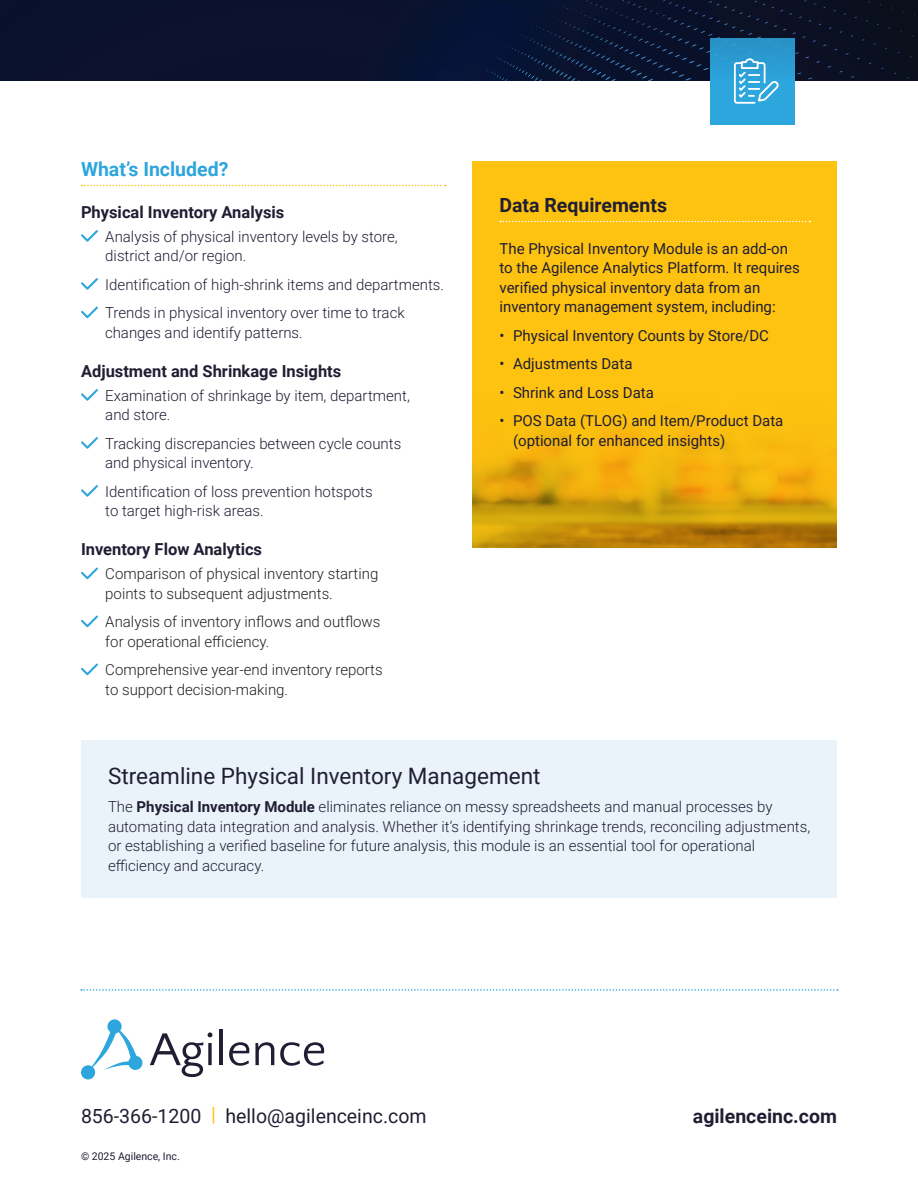
<style>
.page{position:relative;width:918px;height:1188px;background:#fff}
.page>*{position:absolute;margin:0;border:0;box-sizing:border-box;transform-origin:0 0}
.t1{font:22.5px "Roboto";color:#201e33}
.t2{font:19.5px "Roboto";color:#201e33}
.t3{font:700 19.5px "Roboto";color:#201e33}
.t4{font:700 19.5px "Roboto";color:#2da5dd}
.t5{font:700 16.5px "Roboto";color:#201e33}
.t6{font:15px/19.5px "Roboto";color:#201e33}
.t7{font:15px/19.5px "Roboto";color:#231f20}
.t8{font:10.5px "Roboto";color:#201e33}
.s1{font-weight:700}
.s2{color:#fec210}
</style>
<div class="page">
<svg style="left:82px;top:185px;width:364px;height:1px"></svg>
<svg style="left:81px;top:230px;width:17px;height:12px"></svg>
<svg style="left:81px;top:278px;width:17px;height:12px"></svg>
<svg style="left:81px;top:306px;width:17px;height:13px"></svg>
<svg style="left:81px;top:389px;width:17px;height:12px"></svg>
<svg style="left:81px;top:437px;width:17px;height:12px"></svg>
<svg style="left:81px;top:485px;width:17px;height:12px"></svg>
<svg style="left:81px;top:567px;width:17px;height:13px"></svg>
<svg style="left:81px;top:615px;width:17px;height:13px"></svg>
<svg style="left:81px;top:663px;width:17px;height:13px"></svg>
<svg style="left:150px;top:1032px;width:62px;height:45px"></svg>
<hr style="left:219px;top:1030px;width:4px;height:35px;background:#201e33">
<svg style="left:229px;top:1042px;width:20px;height:24px"></svg>
<svg style="left:255px;top:1042px;width:19px;height:23px"></svg>
<svg style="left:280px;top:1042px;width:44px;height:24px"></svg>
<div style="left:81px;top:1065px;width:14px;height:14px;background:#2da5dd;border-radius:50%"></div>
<div style="left:128px;top:1056px;width:14px;height:14px;background:#2da5dd;border-radius:50%"></div>
<svg style="left:107px;top:1019px;width:15px;height:15px"></svg>
<svg style="left:85px;top:1022px;width:53px;height:54px"></svg>
<svg style="left:472px;top:161px;width:365px;height:387px;fill:#fec210"></svg>
<svg style="left:500px;top:221px;width:310px;height:1px"></svg>
<svg style="left:81px;top:989px;width:757px;height:2px"></svg>
<div style="left:0;top:0;width:918px;height:81px;background:#0d122c"></div>
<div style="left:710px;top:38px;width:85px;height:86px;background:#2da5dd"></div>
<div style="left:81px;top:740px;width:756px;height:158px;background:#eaf3fa"></div>
<svg style="left:413px;top:0;width:502px;height:104px"></svg>
<h2 class="t4" style="left:81px;top:155px;width:149px">What’s Included?</h2>
<p class="t5" style="left:81px;top:200px;width:205px">Physical Inventory Analysis</p>
<p class="t6" style="left:105px;top:226px;width:294px">Analysis of physical inventory levels by store, district and/or region.</p>
<p class="t6" style="left:105px;top:270px;width:341px;line-height:28.5px">Identification of high-shrink items and departments.<br>Trends in physical inventory over time to track</p>
<p class="t6" style="left:105px;top:322px;width:199px">changes and identify patterns.</p>
<p class="t5" style="left:81px;top:359px;width:262px">Adjustment and Shrinkage Insights</p>
<p class="t6" style="left:105px;top:385px;width:306px">Examination of shrinkage by item, department, and store.</p>
<p class="t6" style="left:105px;top:433px;width:298px">Tracking discrepancies between cycle counts and physical inventory.</p>
<p class="t6" style="left:105px;top:481px;width:269px">Identification of loss prevention hotspots to target high-risk areas.</p>
<p class="t5" style="left:81px;top:538px;width:183px">Inventory Flow Analytics</p>
<p class="t7" style="left:105px;top:564px;width:275px">Comparison of physical inventory starting points to subsequent adjustments.</p>
<p class="t7" style="left:105px;top:612px;width:277px">Analysis of inventory inflows and outflows for operational efficiency.</p>
<p class="t7" style="left:105px;top:660px;width:279px">Comprehensive year-end inventory reports to support decision-making.</p>
<h2 class="t3" style="left:500px;top:191px;width:169px">Data Requirements</h2>
<p class="t6" style="left:500px;top:238px;width:302px">The Physical Inventory Module is an add-on to the Agilence Analytics Platform. It requires verified physical inventory data from an inventory management system, including:</p>
<p class="t6" style="left:500px;top:325px;width:271px">• Physical Inventory Counts by Store/DC</p>
<p class="t6" style="left:500px;top:354px;width:135px">• Adjustments Data</p>
<p class="t6" style="left:500px;top:382px;width:156px">• Shrink and Loss Data</p>
<p class="t6" style="left:513px;top:411px;width:272px;text-indent:-14px">• POS Data (TLOG) and Item/Product Data (optional for enhanced insights)</p>
<h1 class="t1" style="left:108px;top:760px;width:434px">Streamline Physical Inventory Management</h1>
<p class="t6" style="left:108px;top:796px;width:704px">The <span class="s1">Physical Inventory Module</span> eliminates reliance on messy spreadsheets and manual processes by automating data integration and analysis. Whether it’s identifying shrinkage trends, reconciling adjustments, or establishing a verified baseline for future analysis, this module is an essential tool for operational efficiency and accuracy.</p>
<h2 class="t2" style="left:81px;top:1102px;width:347px">856-366-1200 <span class="s2">|</span> hello@agilenceinc.com</h2>
<p class="t8" style="left:81px;top:1149px;width:100px">© 2025 Agilence, Inc.</p>
<h2 class="t3" style="left:693px;top:1102px;width:146px">agilenceinc.com</h2>
</div>
